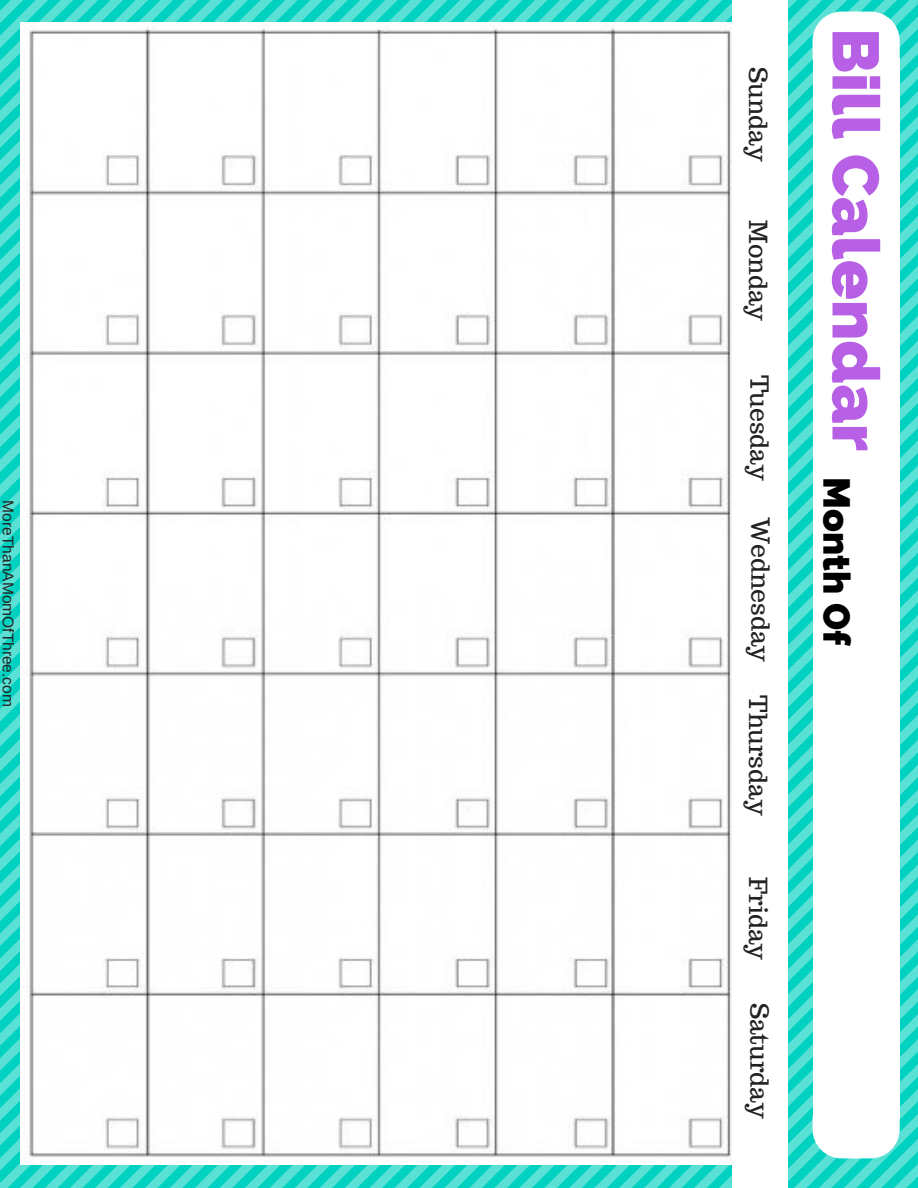
<style>
.page{position:relative;width:918px;height:1188px;background:#fff}
.page>*{position:absolute;margin:0;border:0;box-sizing:border-box;transform-origin:0 0}
.t1{font:800 65.4px "Raleway";color:#b760e6}
.t2{font:24.9px "Trocchi";color:#222}
.t3{font:15.6px "Arimo";color:#222}
</style>
<div class="page">
<img style="left:0;top:0;width:918px;height:1188px">
<img style="left:20px;top:22px;width:712px;height:1142px">
<div style="left:855px;top:58px;width:45px;height:1060px;background:#fff"></div>
<svg style="left:813px;top:12px;width:87px;height:46px"></svg>
<div style="left:813px;top:58px;width:45px;height:1060px;background:#fff"></div>
<svg style="left:813px;top:1118px;width:87px;height:40px"></svg>
<div style="left:732px;top:0;width:55px;height:1188px;background:#fff"></div>
<p class="t3" style="left:17px;top:500px;width:208px;rotate:90deg">MoreThanAMomOfThree.com</p>
<p class="t2" style="left:775px;top:67px;width:96px;rotate:90deg">Sunday</p>
<p class="t2" style="left:775px;top:220px;width:102px;rotate:90deg">Monday</p>
<p class="t2" style="left:776px;top:375px;width:108px;rotate:90deg">Tuesday</p>
<p class="t2" style="left:777px;top:517px;width:147px;rotate:90deg">Wednesday</p>
<p class="t2" style="left:775px;top:695px;width:122px;rotate:90deg">Thursday</p>
<p class="t2" style="left:775px;top:877px;width:85px;rotate:90deg">Friday</p>
<p class="t2" style="left:776px;top:1003px;width:118px;rotate:90deg">Saturday</p>
<h1 class="t1" style="left:894px;top:28px;width:619px;rotate:90deg">Bill Calendar <sub>Month</sub> <sub>Of</sub></h1>
</div>
